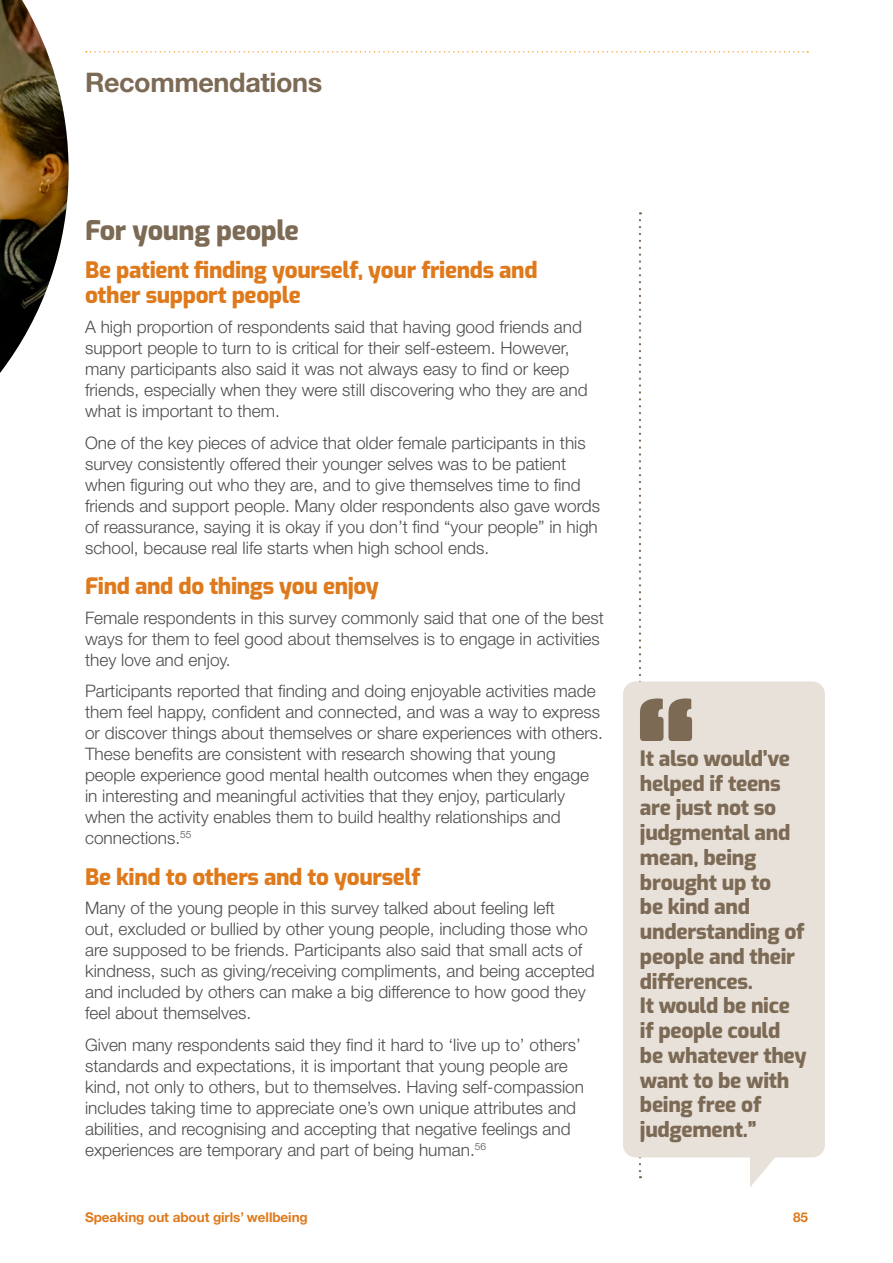
<style>
.page{position:relative;width:893px;height:1263px;background:#fff}
.page>*{position:absolute;margin:0;border:0;box-sizing:border-box;transform-origin:0 0}
.t1{font:700 27px "Helvetica Neue LT Std";letter-spacing:-.015em;color:#7c6a55}
.H1_header{font:800 27px "Exo";letter-spacing:-.015em;color:#7c6a55}
.H2_Header{font:800 22.5px/25.5px "Exo";letter-spacing:-.015em;color:#df7a1c}
.t2{font:800 21px/24.8px "Exo";letter-spacing:-.015em;color:#7c6a55}
.t3{font:300 17.25px/21px "Helvetica Neue LT Std";color:#4d4d4f}
.t4{font:700 13.5px "Helvetica Neue LT Std";letter-spacing:-.005em;color:#df7a1c}
</style>
<div class="page">
<svg style="left:0;top:0;width:69px;height:373px"></svg>
<div style="left:623px;top:681px;width:202px;height:476px;background:#e8e1da;border-radius:13px"></div>
<svg style="left:639px;top:220px;width:53px;height:958px"></svg>
<svg style="left:750px;top:1157px;width:26px;height:30px"></svg>
<svg style="left:86px;top:51px;width:722px;height:2px"></svg>
<p class="t1" style="left:85px;top:65px;width:239px">Recommendations</p>
<p class="H1_header" style="left:85px;top:210px;width:215px">For young people</p>
<p class="H2_Header" style="left:85px;top:256px;width:454px">Be patient finding yourself, your friends and other support people</p>
<p class="t3" style="left:85px;top:316px;width:504px">A high proportion of respondents said that having good friends and support people to turn to is critical for their self-esteem. However, many participants also said it was not always easy to find or keep friends, especially when they were still discovering who they are and what is important to them.</p>
<p class="t3" style="left:85px;top:432px;width:517px">One of the key pieces of advice that older female participants in this survey consistently offered their younger selves was to be patient when figuring out who they are, and to give themselves time to find friends and support people. Many older respondents also gave words of reassurance, saying it is okay if you don’t find “your people” in high school, because real life starts when high school ends.</p>
<p class="H2_Header" style="left:85px;top:572px;width:295px">Find and do things you enjoy</p>
<p class="t3" style="left:85px;top:606px;width:520px">Female respondents in this survey commonly said that one of the best ways for them to feel good about themselves is to engage in activities they love and enjoy.</p>
<p class="t3" style="left:85px;top:680px;width:519px">Participants reported that finding and doing enjoyable activities made them feel happy, confident and connected, and was a way to express or discover things about themselves or share experiences with others.<br>These benefits are consistent with research showing that young people experience good mental health outcomes when they engage in interesting and meaningful activities that they enjoy, particularly when the activity enables them to build healthy relationships and connections.<sup>55</sup></p>
<p class="H2_Header" style="left:85px;top:863px;width:337px">Be kind to others and to yourself</p>
<p class="t3" style="left:85px;top:897px;width:511px">Many of the young people in this survey talked about feeling left<br>out, excluded or bullied by other young people, including those who are supposed to be friends. Participants also said that small acts of kindness, such as giving/receiving compliments, and being accepted and included by others can make a big difference to how good they feel about themselves.</p>
<p class="t3" style="left:85px;top:1034px;width:501px">Given many respondents said they find it hard to ‘live up to’ others’ standards and expectations, it is important that young people are kind, not only to others, but to themselves. Having self-compassion includes taking time to appreciate one’s own unique attributes and abilities, and recognising and accepting that negative feelings and experiences are temporary and part of being human.<sup>56</sup></p>
<p class="t2" style="left:640px;top:745px;width:168px">It also would’ve helped if teens are just not so judgmental and mean, being brought up to<br>be kind and understanding of people and their differences.<br>It would be nice if people could be whatever they want to be with being free of judgement.”</p>
<p class="t4" style="left:85px;top:1208px;width:224px">Speaking out about girls’ wellbeing</p>
<p class="t4" style="left:793px;top:1208px;width:16px">85</p>
</div>
